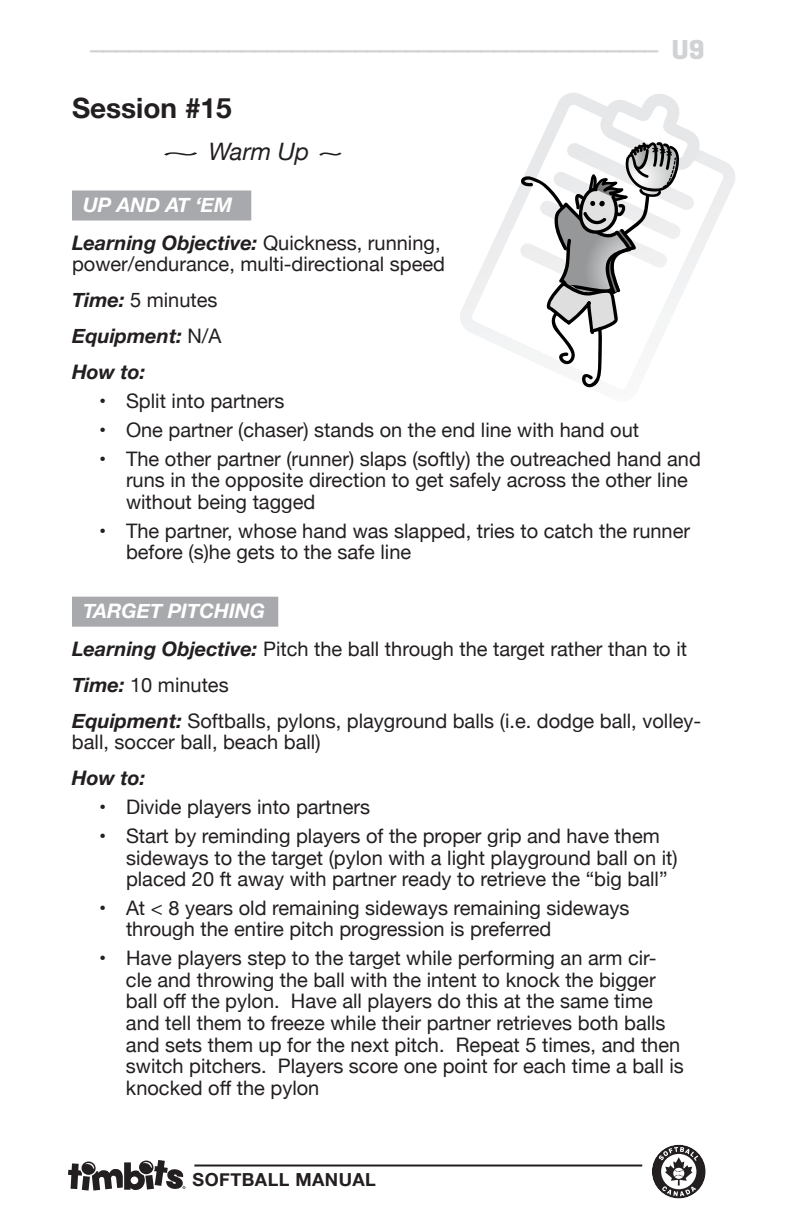
<style>
.page{position:relative;width:792px;height:1224px;background:#fff}
.page>*{position:absolute;margin:0;border:0;box-sizing:border-box;transform-origin:0 0}
.t1{font:28px "Helvetica Neue";color:#d1d2d4}
.t2{font:700 28px "Helvetica Neue";color:#231f20}
.t3{font:italic 24px "Helvetica Neue";color:#231f20;scale:3 1}
.List_Paragraph{font:20px/21.6px "Helvetica Neue";color:#231f20}
.t4{font:italic 700 20px "Helvetica Neue";color:#231f20}
.t5{font:italic 700 20px "Helvetica Neue";color:#fff}
.t6{font:700 18px "Helvetica Neue";letter-spacing:.025em;color:#231f20}
.s1{font-family:"Geogrotesque";font-weight:700}
.s2{font-weight:700;font-style:italic}
.s3{font-weight:400;font-style:normal}
</style>
<div class="page">
<svg style="left:68px;top:1160px;width:117px;height:31px"></svg>
<hr style="left:194px;top:1165px;width:448px;height:2px;background:#231f20">
<svg style="left:652px;top:1144px;width:54px;height:55px"></svg>
<svg style="left:460px;top:151px;width:275px;height:204px"></svg>
<svg style="left:519px;top:93px;width:183px;height:295px"></svg>
<div style="left:72px;top:191px;width:179px;height:30px;background:#a8a9ad"></div>
<div style="left:72px;top:597px;width:206px;height:30px;background:#a8a9ad"></div>
<h1 class="t1" style="left:90px;top:29px;width:616px">––––––––––––––––––––––––––––––––––––––––––––– <span class="s1">U9</span></h1>
<p class="t2" style="left:72px;top:86px;width:161px">Session #15</p>
<p class="t3" style="left:159px;top:134px;width:63px">~ Warm Up ~</p>
<p class="t5" style="left:83px;top:189px;width:151px">UP AND AT ‘EM</p>
<p class="List_Paragraph" style="left:72px;top:233px;width:375px"><span class="s2">Learning Objective:</span> Quickness, running, power/endurance, multi-directional speed</p>
<p class="List_Paragraph" style="left:72px;top:290px;width:147px"><span class="s2">Time:</span> 5 minutes</p>
<p class="t4" style="left:72px;top:320px;width:151px">Equipment: <span class="s3">N/A</span></p>
<p class="t4" style="left:72px;top:356px;width:75px">How to:</p>
<p class="List_Paragraph" style="left:99px;top:391px;width:187px">• Split into partners</p>
<p class="List_Paragraph" style="left:99px;top:420px;width:542px">• One partner (chaser) stands on the end line with hand out</p>
<p class="List_Paragraph" style="left:126px;top:449px;width:576px;text-indent:-27px">• The other partner (runner) slaps (softly) the outreached hand and runs in the opposite direction to get safely across the other line without being tagged</p>
<p class="List_Paragraph" style="left:126px;top:521px;width:566px;text-indent:-27px">• The partner, whose hand was slapped, tries to catch the runner before (s)he gets to the safe line</p>
<p class="t5" style="left:83px;top:595px;width:183px">TARGET PITCHING</p>
<p class="List_Paragraph" style="left:72px;top:639px;width:617px"><span class="s2">Learning Objective:</span> Pitch the ball through the target rather than to it</p>
<p class="List_Paragraph" style="left:72px;top:675px;width:158px"><span class="s2">Time:</span> 10 minutes</p>
<p class="List_Paragraph" style="left:72px;top:711px;width:631px"><span class="s2">Equipment:</span> Softballs, pylons, playground balls (i.e. dodge ball, volley&shy;ball, soccer ball, beach ball)</p>
<p class="t4" style="left:72px;top:763px;width:75px">How to:</p>
<p class="List_Paragraph" style="left:99px;top:797px;width:273px">• Divide players into partners</p>
<p class="List_Paragraph" style="left:126px;top:826px;width:553px;text-indent:-27px">• Start by reminding players of the proper grip and have them sideways to the target (pylon with a light playground ball on it) placed 20 ft away with partner ready to retrieve the “big ball”</p>
<p class="List_Paragraph" style="left:126px;top:898px;width:505px;text-indent:-27px">• At &lt; 8 years old remaining sideways remaining sideways through the entire pitch progression is preferred</p>
<p class="List_Paragraph" style="left:126px;top:948px;width:559px;text-indent:-27px">• Have players step to the target while performing an arm cir&shy;cle and throwing the ball with the intent to knock the bigger ball off the pylon. Have all players do this at the same time and tell them to freeze while their partner retrieves both balls and sets them up for the next pitch. Repeat 5 times, and then switch pitchers. Players score one point for each time a ball is knocked off the pylon</p>
<p class="t6" style="left:193px;top:1166px;width:185px">SOFTBALL MANUAL</p>
</div>
